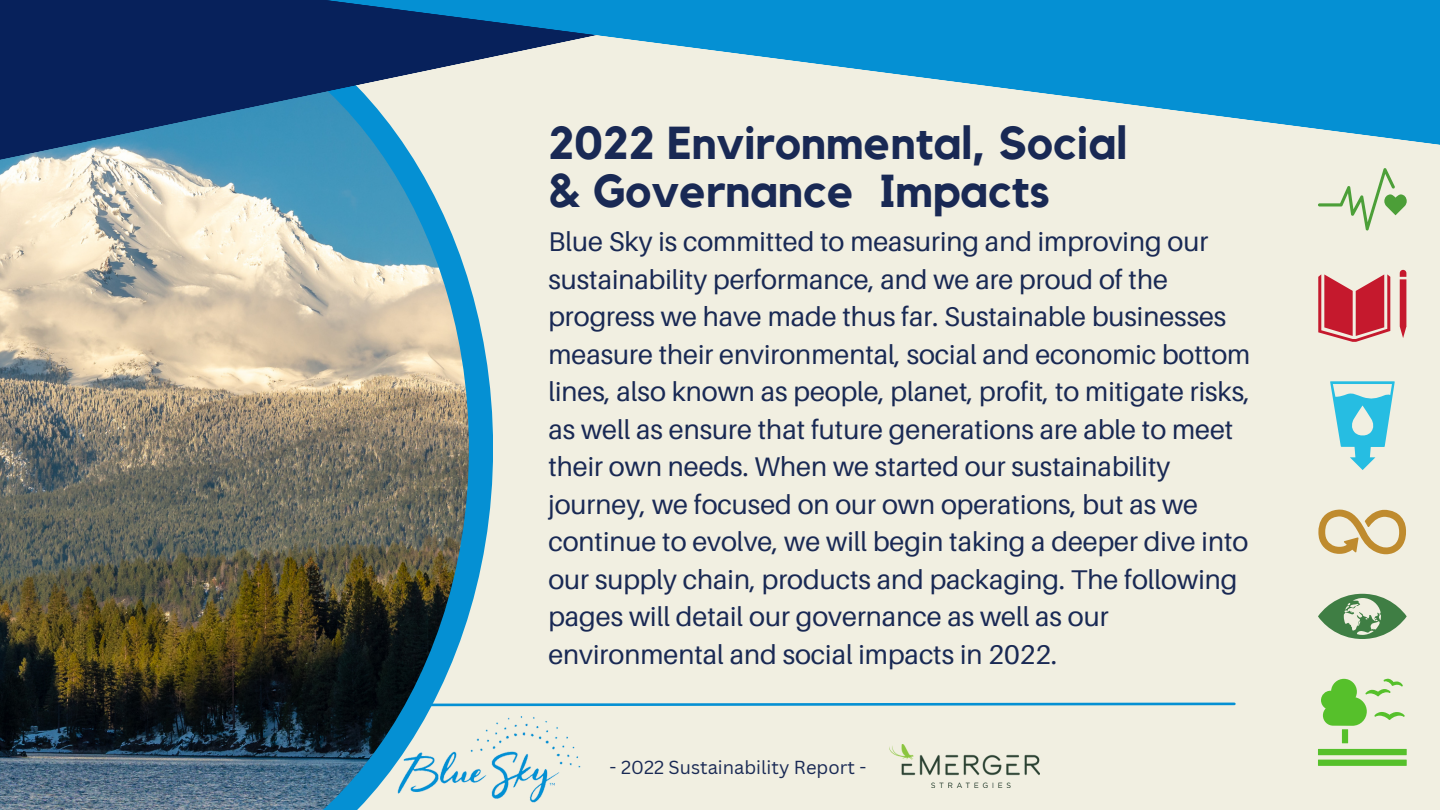
<style>
.page{position:relative;width:1440px;height:810px;background:#f1efe1}
.page>*{position:absolute;margin:0;border:0;box-sizing:border-box;transform-origin:0 0}
.t1{font:700 46px/48px "Kollektif";color:#192954}
.t2{font:27.1px/37.5px "Aileron";color:#192954}
.t3{font:18.4px "Canva Sans";color:#192954}
</style>
<div class="page">
<svg style="left:586px;top:702px;width:650px;height:4px;background:#56b0d7"></svg>
<img style="left:889px;top:745px;width:151px;height:43px">
<img style="left:493px;top:703px;width:93px;height:100px">
<img style="left:0;top:169px;width:493px;height:641px">
<svg style="left:0;top:0;width:420px;height:169px;background:#1d4375"></svg>
<svg style="left:304px;top:0;width:1136px;height:155px;fill:#0790d3"></svg>
<svg style="left:1318px;top:168px;width:89px;height:63px"></svg>
<svg style="left:1318px;top:270px;width:88px;height:72px"></svg>
<svg style="left:1330px;top:381px;width:65px;height:89px"></svg>
<svg style="left:1318px;top:510px;width:88px;height:44px"></svg>
<svg style="left:1318px;top:594px;width:89px;height:45px"></svg>
<svg style="left:1318px;top:679px;width:89px;height:87px"></svg>
<p class="t1" style="left:548px;top:121px;width:580px">2022 Environmental, Social &amp; Governance Impacts</p>
<p class="t2" style="left:548px;top:222px;width:703px">Blue Sky is committed to measuring and improving our sustainability performance, and we are proud of the progress we have made thus far. Sustainable businesses measure their environmental, social and economic bottom lines, also known as people, planet, profit, to mitigate risks, as well as ensure that future generations are able to meet their own needs. When we started our sustainability journey, we focused on our own operations, but as we continue to evolve, we will begin taking a deeper dive into our supply chain, products and packaging. The following pages will detail our governance as well as our environmental and social impacts in 2022.</p>
<p class="t3" style="left:610px;top:754px;width:258px">- 2022 Sustainability Report -</p>
</div>
